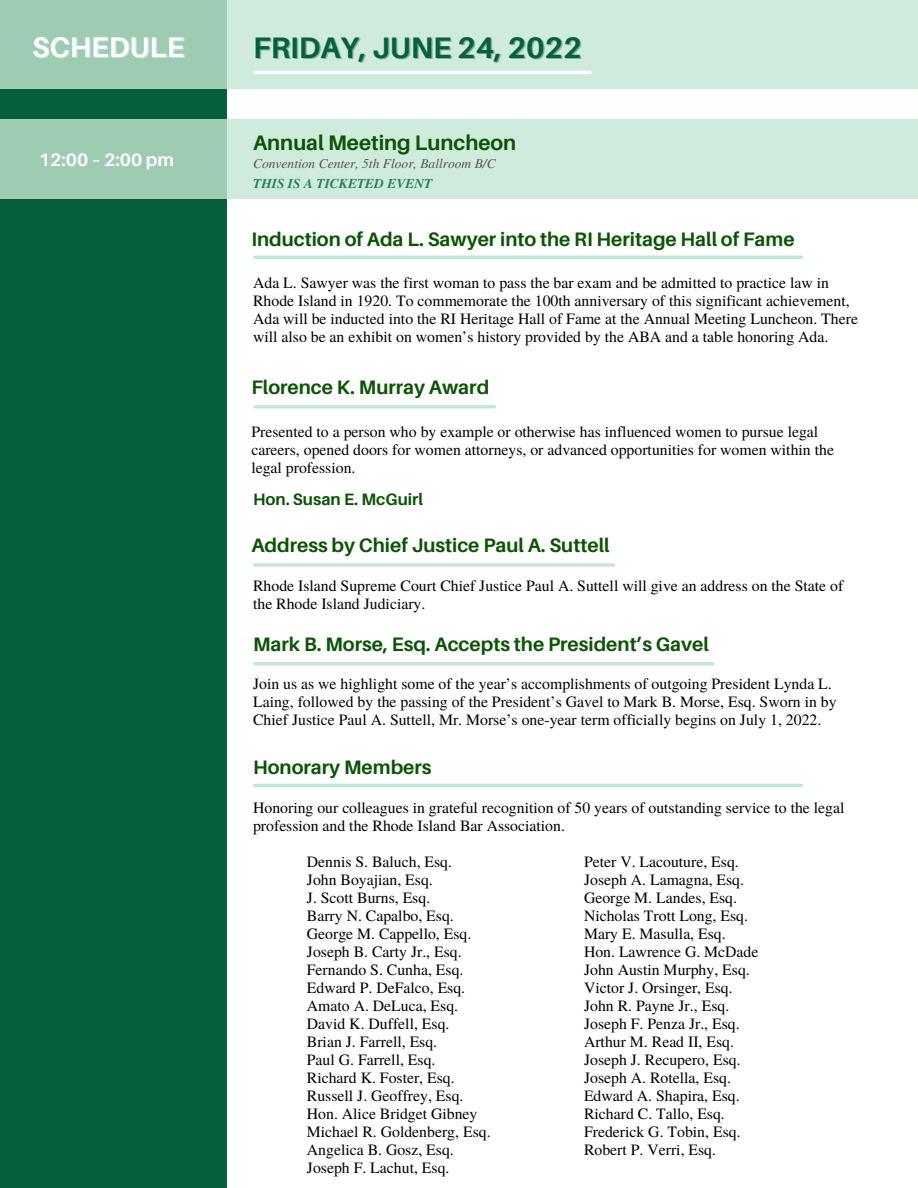
<style>
.page{position:relative;width:918px;height:1188px;background:#fff}
.page>*{position:absolute;margin:0;border:0;box-sizing:border-box;transform-origin:0 0}
.t1{font:700 29.7px "Aileron";color:#06603d}
.t2{font:700 28.5px "Aileron";color:#fff}
.t3{font:700 21px "Aileron";color:#0a5403}
.t4{font:700 19.5px "Aileron";color:#0a5403}
.t5{font:700 18px "Aileron";color:#fff}
.t6{font:700 16.5px "Aileron";color:#0a5403}
.t7{font:15.75px/18px "Te X Gyre Termes";color:#000}
.t8{font:italic 13.5px "Te X Gyre Termes";color:#545454}
.t9{font:italic 700 13.5px "Te X Gyre Termes";color:#1f825b}
</style>
<div class="page">
<div style="left:0;top:0;width:226px;height:1188px;background:#06603d"></div>
<svg style="left:0;top:0;width:918px;height:89px;background:#c2e2d1"></svg>
<hr style="left:255px;top:71px;width:335px;height:3px;background:#fff">
<svg style="left:0;top:119px;width:918px;height:80px;background:#c2e2d1"></svg>
<svg style="left:255px;top:405px;width:239px;height:4px"></svg>
<hr style="left:255px;top:563px;width:359px;height:4px;background:#cbe9d8">
<hr style="left:255px;top:662px;width:458px;height:3px;background:#c3e6d2">
<hr style="left:255px;top:256px;width:547px;height:3px;background:#c3e6d2">
<hr style="left:255px;top:784px;width:547px;height:3px;background:#c3e6d2">
<h2 class="t2" style="left:32px;top:29px;width:154px">SCHEDULE</h2>
<p class="t5" style="left:39px;top:149px;width:137px">12:00 – 2:00 pm</p>
<h1 class="t1" style="left:253px;top:29px;width:330px">FRIDAY, JUNE 24, 2022</h1>
<h3 class="t3" style="left:253px;top:130px;width:265px">Annual Meeting Luncheon</h3>
<p class="t8" style="left:253px;top:154px;width:244px">Convention Center, 5th Floor, Ballroom B/C</p>
<p class="t9" style="left:253px;top:174px;width:181px">THIS IS A TICKETED EVENT</p>
<p class="t4" style="left:251px;top:227px;width:545px">Induction of Ada L. Sawyer into the RI Heritage Hall of Fame</p>
<p class="t7" style="left:253px;top:272px;width:606px">Ada L. Sawyer was the first woman to pass the bar exam and be admitted to practice law in Rhode Island in 1920. To commemorate the 100th anniversary of this significant achievement, Ada will be inducted into the RI Heritage Hall of Fame at the Annual Meeting Luncheon. There will also be an exhibit on women’s history provided by the ABA and a table honoring Ada.</p>
<p class="t4" style="left:251px;top:375px;width:239px">Florence K. Murray Award</p>
<p class="t7" style="left:251px;top:422px;width:584px">Presented to a person who by example or otherwise has influenced women to pursue legal careers, opened doors for women attorneys, or advanced opportunities for women within the legal profession.</p>
<p class="t6" style="left:253px;top:489px;width:172px">Hon. Susan E. McGuirl</p>
<p class="t4" style="left:251px;top:533px;width:360px">Address by Chief Justice Paul A. Suttell</p>
<p class="t7" style="left:253px;top:576px;width:592px">Rhode Island Supreme Court Chief Justice Paul A. Suttell will give an address on the State of the Rhode Island Judiciary.</p>
<p class="t4" style="left:253px;top:632px;width:457px">Mark B. Morse, Esq. Accepts the President’s Gavel</p>
<p class="t7" style="left:253px;top:674px;width:585px">Join us as we highlight some of the year’s accomplishments of outgoing President Lynda L.<br>Laing, followed by the passing of the President’s Gavel to Mark B. Morse, Esq. Sworn in by<br>Chief Justice Paul A. Suttell, Mr. Morse’s one-year term officially begins on July 1, 2022.</p>
<p class="t4" style="left:253px;top:755px;width:180px">Honorary Members</p>
<p class="t7" style="left:253px;top:797px;width:593px">Honoring our colleagues in grateful recognition of 50 years of outstanding service to the legal profession and the Rhode Island Bar Association.</p>
<p class="t7" style="left:307px;top:851px;width:185px">Dennis S. Baluch, Esq.<br>John Boyajian, Esq.<br>J. Scott Burns, Esq.<br>Barry N. Capalbo, Esq.<br>George M. Cappello, Esq.<br>Joseph B. Carty Jr., Esq.<br>Fernando S. Cunha, Esq.<br>Edward P. DeFalco, Esq.<br>Amato A. DeLuca, Esq.<br>David K. Duffell, Esq.<br>Brian J. Farrell, Esq.<br>Paul G. Farrell, Esq.<br>Richard K. Foster, Esq.<br>Russell J. Geoffrey, Esq.<br>Hon. Alice Bridget Gibney<br>Michael R. Goldenberg, Esq.<br>Angelica B. Gosz, Esq.<br>Joseph F. Lachut, Esq.</p>
<p class="t7" style="left:584px;top:851px;width:176px">Peter V. Lacouture, Esq.<br>Joseph A. Lamagna, Esq.<br>George M. Landes, Esq.<br>Nicholas Trott Long, Esq.<br>Mary E. Masulla, Esq.<br>Hon. Lawrence G. McDade<br>John Austin Murphy, Esq.<br>Victor J. Orsinger, Esq.<br>John R. Payne Jr., Esq.<br>Joseph F. Penza Jr., Esq.<br>Arthur M. Read II, Esq.<br>Joseph J. Recupero, Esq.<br>Joseph A. Rotella, Esq.<br>Edward A. Shapira, Esq.<br>Richard C. Tallo, Esq.<br>Frederick G. Tobin, Esq.<br>Robert P. Verri, Esq.</p>
</div>
